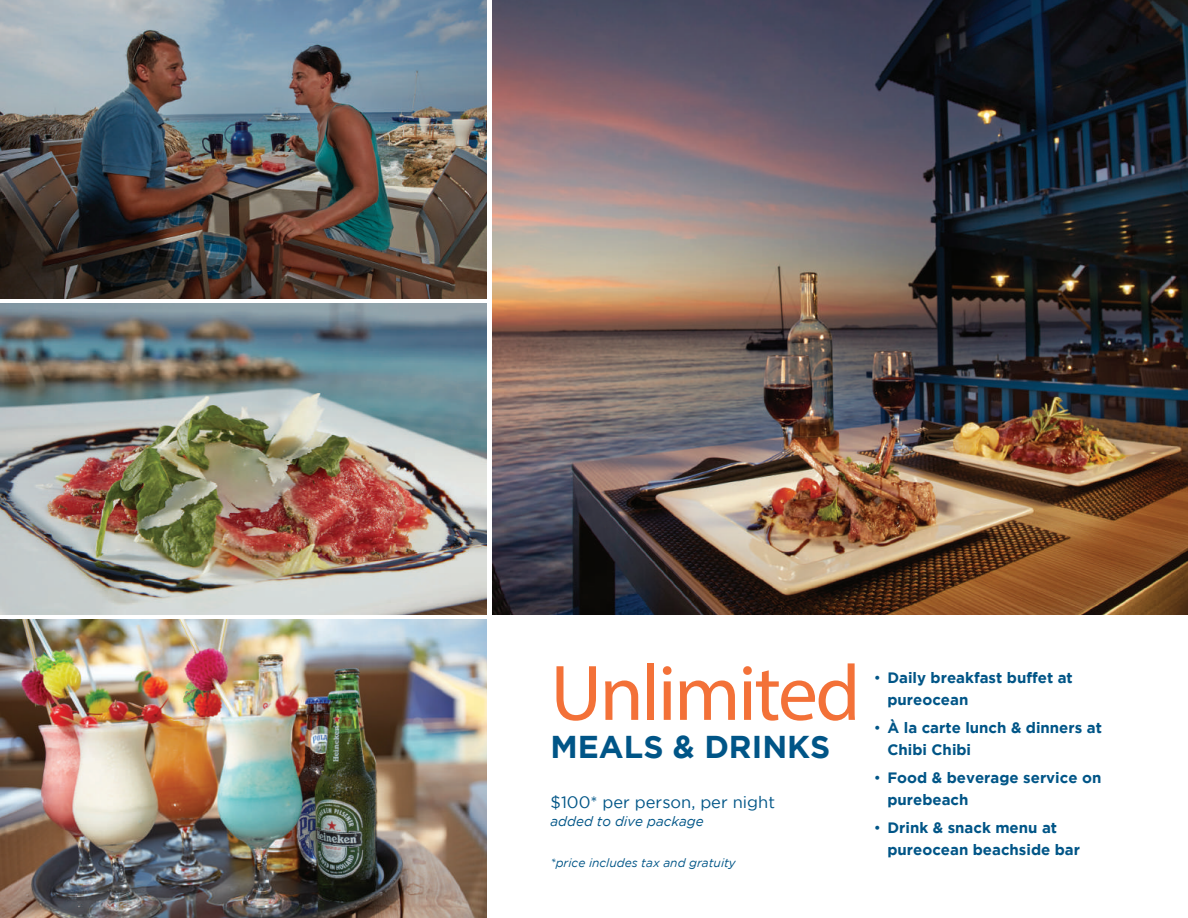
<style>
.page{position:relative;width:1188px;height:918px;background:#fff}
.page>*{position:absolute;margin:0;border:0;box-sizing:border-box;transform-origin:0 0}
.t1{font:79.5px "Myriad Pro";letter-spacing:-.03em;color:#f37138}
.t2{font:700 31.5px "Gotham";color:#005587}
.t3{font:16.5px "Gotham";color:#005587}
.t4{font:700 15px/21.6px "Gotham";color:#005587}
.t5{font:italic 13.5px "Gotham";color:#005587}
.t6{font:italic 12px "Gotham";color:#005587}
.s1{font-weight:400}
</style>
<div class="page">
<img style="left:0;top:0;width:487px;height:298px">
<img style="left:492px;top:0;width:696px;height:615px">
<img style="left:0;top:303px;width:487px;height:312px">
<img style="left:0;top:620px;width:487px;height:298px">
<h1 class="t1" style="left:551px;top:644px;width:311px">Unlimited</h1>
<h2 class="t2" style="left:551px;top:729px;width:281px">MEALS &amp; DRINKS</h2>
<p class="t3" style="left:551px;top:793px;width:226px">$100* per person, per night</p>
<p class="t5" style="left:551px;top:813px;width:155px">added to dive package</p>
<p class="t6" style="left:551px;top:856px;width:187px">*price includes tax and gratuity</p>
<p class="t4" style="left:887px;top:667px;width:187px;text-indent:-14px"><span class="s1">•</span> Daily breakfast buffet at pureocean</p>
<p class="t4" style="left:887px;top:717px;width:216px;text-indent:-14px"><span class="s1">•</span> À la carte lunch &amp; dinners at<br>Chibi Chibi</p>
<p class="t4" style="left:887px;top:767px;width:215px;text-indent:-14px"><span class="s1">•</span> Food &amp; beverage service on purebeach</p>
<p class="t4" style="left:887px;top:817px;width:194px;text-indent:-14px"><span class="s1">•</span> Drink &amp; snack menu at pureocean beachside bar</p>
</div>
